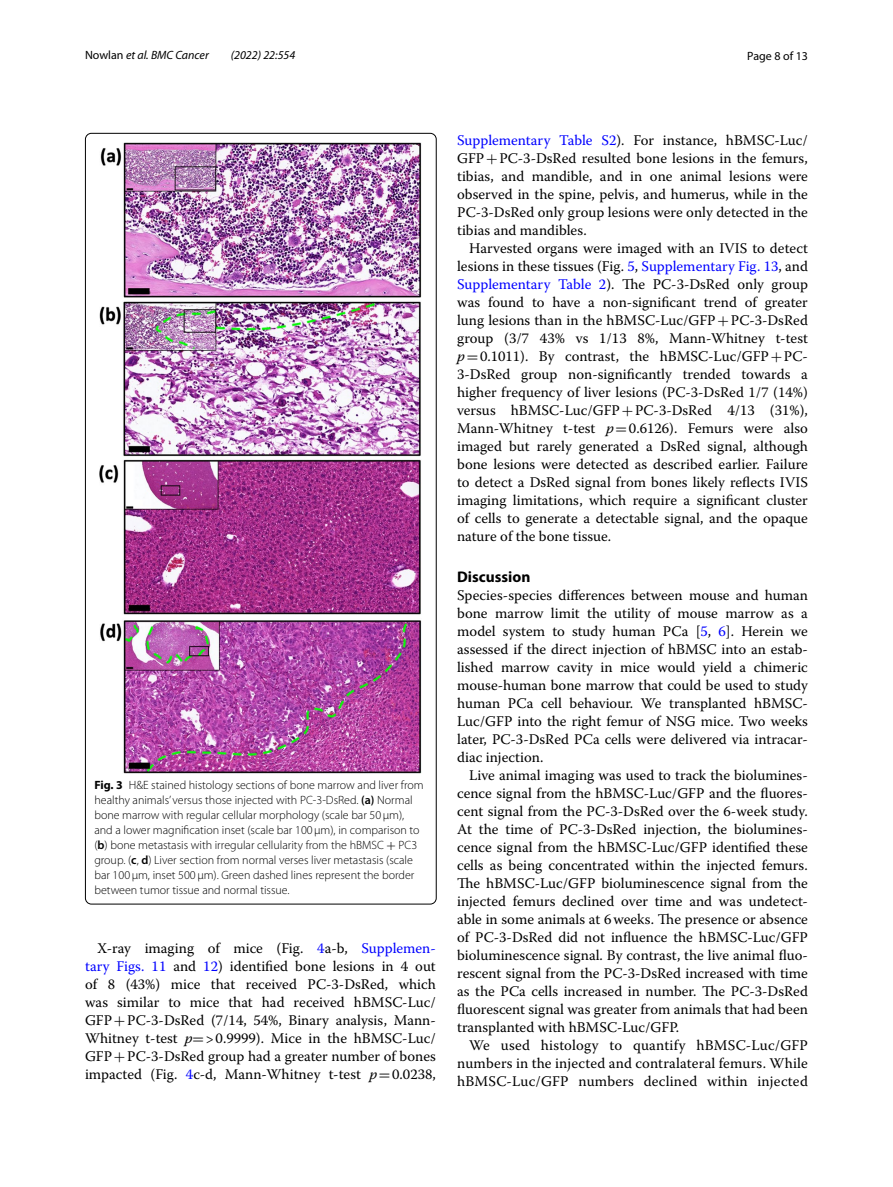
<style>
.page{position:relative;width:893px;height:1187px;background:#fff}
.page>*{position:absolute;margin:0;border:0;box-sizing:border-box;transform-origin:0 0}
.t1{font:700 15.45px "Myriad Pro";color:#000}
.t2{font:14.7px/18px "Warnock Pro";color:#000;text-align:justify}
.t3{font:300 12px/15px "Myriad Pro";color:#000}
.t4{font:italic 12px "Myriad Pro";color:#000}
.t5{font:12px "Myriad Pro";color:#000}
.s1{font-style:normal}
.s2{font-weight:700}
.s3{font-weight:600}
.s4{font-family:"MTSY";font-weight:400}
.s5{color:#00f}
.s6{font-family:"MTSY"}
.s7{font-style:italic}
</style>
<div class="page">
<img style="left:100px;top:142px;width:322px;height:631px">
<p class="t4" style="left:85px;top:48px;width:125px"><span class="s1">Nowlan</span> et al. BMC Cancer</p>
<p class="t4" style="left:231px;top:48px;width:66px">(2022) 22:554</p>
<p class="t5" style="left:747px;top:48px;width:62px">Page 8 of 13</p>
<p class="t3" style="left:94px;top:777px;width:331px"><span class="s2">Fig. 3</span> H&amp;E stained histology sections of bone marrow and liver from healthy animals’ versus those injected with PC-3-DsRed. <span class="s3">(a)</span> Normal bone marrow with regular cellular morphology (scale bar 50μm), and a lower magnification inset (scale bar 100μm), in comparison to (<span class="s3">b</span>) bone metastasis with irregular cellularity from the hBMSC <span class="s4">+</span> PC3 group. (<span class="s3">c</span>, <span class="s3">d</span>) Liver section from normal verses liver metastasis (scale bar 100μm, inset 500μm). Green dashed lines represent the border between tumor tissue and normal tissue.</p>
<p class="t2" style="left:85px;top:939px;width:352px;text-indent:12px">X-ray imaging of mice (Fig. <span class="s5">4</span>a-b, <span class="s5">Supplemen&shy;tary Figs. 11</span> and <span class="s5">12</span>) identified bone lesions in 4 out of 8 (43%) mice that received PC-3-DsRed, which was similar to mice that had received hBMSC-Luc/ GFP<span class="s6">+</span>PC-3-DsRed (7/14, 54%, Binary analysis, Mann-Whitney t-test <span class="s7">p</span><span class="s6">=</span>&gt;0.9999). Mice in the hBMSC-Luc/ GFP<span class="s6">+</span>PC-3-DsRed group had a greater number of bones impacted (Fig. <span class="s5">4</span>c-d, Mann-Whitney t-test <span class="s7">p</span><span class="s6">=</span>0.0238,</p>
<p class="t2" style="left:457px;top:130px;width:352px"><span class="s5">Supplementary Table S2</span>). For instance, hBMSC-Luc/ GFP<span class="s6">+</span>PC-3-DsRed resulted bone lesions in the femurs, tibias, and mandible, and in one animal lesions were observed in the spine, pelvis, and humerus, while in the PC-3-DsRed only group lesions were only detected in the tibias and mandibles.</p>
<p class="t2" style="left:457px;top:238px;width:352px;text-indent:12px">Harvested organs were imaged with an IVIS to detect lesions in these tissues (Fig. <span class="s5">5</span>, <span class="s5">Supplementary Fig. 13</span>, and <span class="s5">Supplementary Table 2</span>). The PC-3-DsRed only group was found to have a non-significant trend of greater lung lesions than in the hBMSC-Luc/GFP<span class="s6">+</span>PC-3-DsRed group (3/7 43% vs 1/13 8%, Mann-Whitney t-test <span class="s7">p</span><span class="s6">=</span>0.1011). By contrast, the hBMSC-Luc/GFP<span class="s6">+</span>PC-3-DsRed group non-significantly trended towards a higher frequency of liver lesions (PC-3-DsRed 1/7 (14%) versus hBMSC-Luc/GFP<span class="s6">+</span>PC-3-DsRed 4/13 (31%), Mann-Whitney t-test <span class="s7">p</span><span class="s6">=</span>0.6126). Femurs were also imaged but rarely generated a DsRed signal, although bone lesions were detected as described earlier. Failure to detect a DsRed signal from bones likely reflects IVIS imaging limitations, which require a significant cluster of cells to generate a detectable signal, and the opaque nature of the bone tissue.</p>
<p class="t1" style="left:457px;top:566px;width:75px">Discussion</p>
<p class="t2" style="left:457px;top:586px;width:352px">Species-species differences between mouse and human bone marrow limit the utility of mouse marrow as a model system to study human PCa [<span class="s5">5</span>, <span class="s5">6</span>]. Herein we assessed if the direct injection of hBMSC into an estab&shy;lished marrow cavity in mice would yield a chimeric mouse-human bone marrow that could be used to study human PCa cell behaviour. We transplanted hBMSC-Luc/GFP into the right femur of NSG mice. Two weeks later, PC-3-DsRed PCa cells were delivered via intracar&shy;diac injection.</p>
<p class="t2" style="left:457px;top:766px;width:352px;text-indent:12px">Live animal imaging was used to track the biolumines&shy;cence signal from the hBMSC-Luc/GFP and the fluores&shy;cent signal from the PC-3-DsRed over the 6-week study.<br>At the time of PC-3-DsRed injection, the biolumines&shy;cence signal from the hBMSC-Luc/GFP identified these cells as being concentrated within the injected femurs.<br>The hBMSC-Luc/GFP bioluminescence signal from the injected femurs declined over time and was undetect&shy;able in some animals at 6weeks. The presence or absence of PC-3-DsRed did not influence the hBMSC-Luc/GFP bioluminescence signal. By contrast, the live animal fluo&shy;rescent signal from the PC-3-DsRed increased with time as the PCa cells increased in number. The PC-3-DsRed fluorescent signal was greater from animals that had been transplanted with hBMSC-Luc/GFP.</p>
<p class="t2" style="left:457px;top:1036px;width:352px;text-indent:12px">We used histology to quantify hBMSC-Luc/GFP numbers in the injected and contralateral femurs. While hBMSC-Luc/GFP numbers declined within injected</p>
</div>
